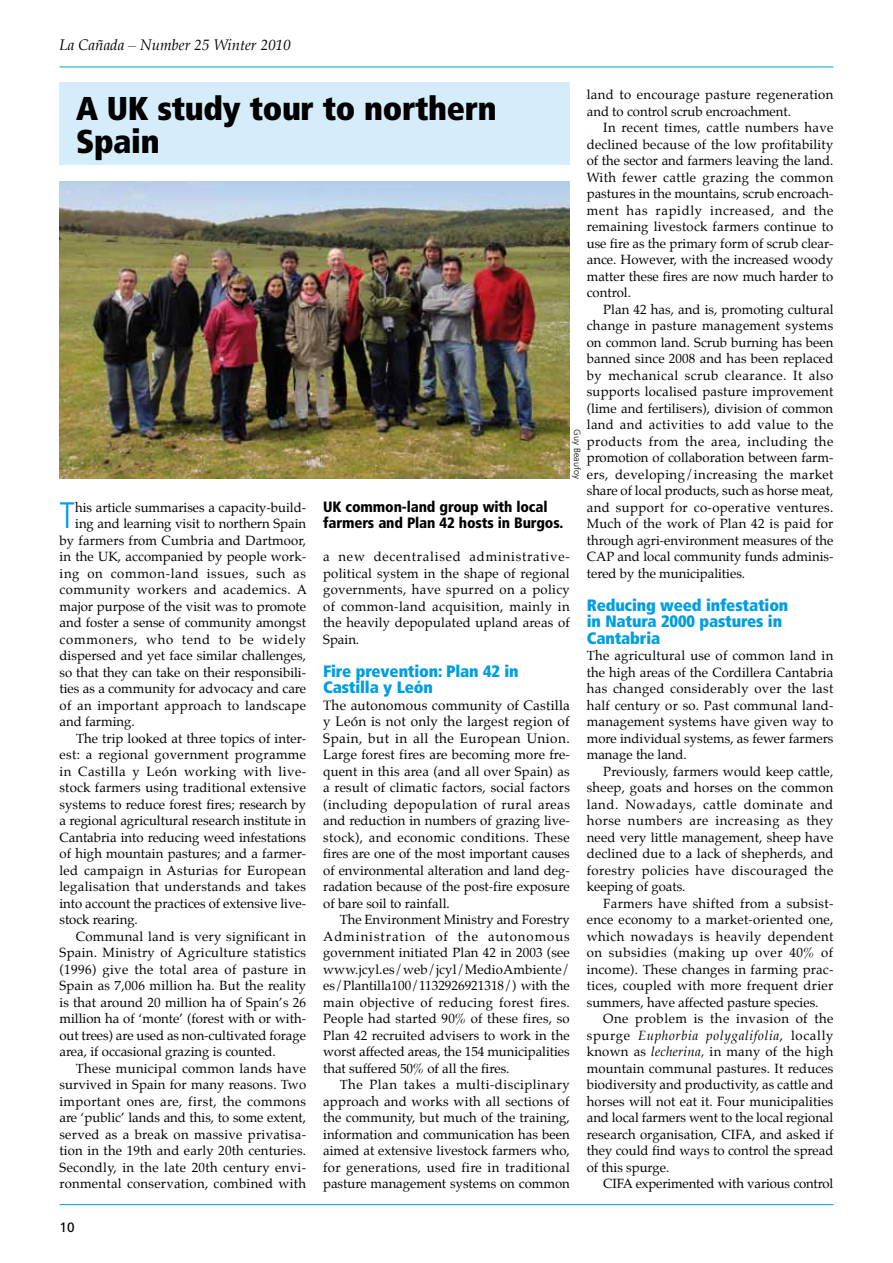
<style>
.page{position:relative;width:893px;height:1263px;background:#fff}
.page>*{position:absolute;margin:0;border:0;box-sizing:border-box;transform-origin:0 0}
.t1{font:300 condensed 36.75px "Frutiger";color:#009ee0}
.t2{font:900 condensed 33px/33px "Frutiger";letter-spacing:-.01em;color:#000}
.t3{font:900 condensed 16.5px/16.5px "Frutiger";letter-spacing:-.01em;color:#009ee0}
.t4{font:900 condensed 15px/16.5px "Frutiger";letter-spacing:-.01em;color:#000}
.t5{font:italic 15px "Palatino";color:#000}
.t6{font:13.5px/16.5px "Palatino";letter-spacing:.03em;color:#000;text-align:justify}
.t7{font:13.5px "Frutiger";color:#000}
.t8{font:13.2px/16.5px "Palatino";letter-spacing:.005em;color:#000;text-align:justify}
.t9{font:13.2px/16.5px "Palatino";letter-spacing:.025em;color:#000}
.t10{font:13.2px "Palatino";letter-spacing:.03em;color:#000}
.t11{font:13.2px "Palatino";letter-spacing:.04em;color:#000}
.t12{font:13.2px "Palatino";letter-spacing:.035em;color:#000}
.t13{font:13.2px "Palatino";letter-spacing:.05em;color:#000}
.t14{font:13.2px "Palatino";letter-spacing:.055em;color:#000}
.t15{font:italic 13.2px "Palatino";color:#000}
.t16{font:300 9px "Frutiger";color:#000}
.s1{font-style:italic}
</style>
<div class="page">
<hr style="left:60px;top:1204px;width:773px;height:1px;background:#009ee0">
<hr style="left:60px;top:67px;width:773px;height:1px;background:#009ee0">
<div style="left:60px;top:82px;width:510px;height:83px;background:#d5edfa"></div>
<img style="left:60px;top:182px;width:510px;height:297px">
<p class="t5" style="left:60px;top:32px;width:233px">La Cañada – Number 25 Winter 2010</p>
<p class="t8" style="left:587px;top:86px;width:248px;text-align:left">early December 2008, he final steps to the legal establishment of the Foundation are cu rently being taken. I volvement by all int rested parties, and those directl involved in the ctive m nagement of common land, is being encouraged.</p>
<p class="t8" style="left:587px;top:185px;width:248px;text-indent:16px">F ther details are available from Andrew Hum hries (andrew@humphries. co.uk) or John Thorley (john@nation&shy;alsheep.org.uk).</p>
<p class="t15" style="left:587px;top:249px;width:151px">Gwyn Jones; Info@efncp.org</p>
<p class="t9" style="left:587px;top:86px;width:248px">land to encourage pasture regeneration and to control scrub encroachment.</p>
<p class="t8" style="left:587px;top:119px;width:248px;text-indent:16px">In recent times, cattle numbers have declined because of the low profitability of the sector and farmers leaving the land.<br>With fewer cattle grazing the common pastures in the mountains, scrub encroach&shy;ment has rapidly increased, and the remaining livestock farmers continue to use fire as the primary form of scrub clear&shy;ance. However, with the increased woody matter these fires are now much harder to control.</p>
<p class="t8" style="left:587px;top:301px;width:248px;text-indent:16px">Plan 42 has, and is, promoting cultural change in pasture management systems on common land. Scrub burning has been banned since 2008 and has been replaced by mechanical scrub clearance. It also supports localised pasture improvement (lime and fertilisers), division of common land and activities to add value to the products from the area, including the promotion of collaboration between farm&shy;ers, developing/increasing the market share of local products, such as horse meat, and support for co-operative ventures.<br>Much of the work of Plan 42 is paid for through agri-environment measures of the CAP and local community funds adminis&shy;tered by the municipalities.</p>
<p class="t3" style="left:587px;top:596px;width:203px">Reducing weed infestation in Natura 2000 pastures in<br>Cantabria</p>
<p class="t8" style="left:587px;top:647px;width:248px">The agricultural use of common land in the high areas of the Cordillera Cantabria has changed considerably over the last half century or so. Past communal land&shy;management systems have given way to more individual systems, as fewer farmers manage the land.</p>
<p class="t8" style="left:587px;top:763px;width:248px;text-indent:16px">Previously, farmers would keep cattle, sheep, goats and horses on the common land. Nowadays, cattle dominate and horse numbers are increasing as they need very little management, sheep have declined due to a lack of shepherds, and forestry policies have discouraged the keeping of goats.</p>
<p class="t8" style="left:587px;top:895px;width:248px;text-indent:17px">Farmers have shifted from a subsist&shy;ence economy to a market-oriented one, which nowadays is heavily dependent on subsidies (making up over 40% of income). These changes in farming prac&shy;tices, coupled with more frequent drier summers, have affected pasture species.</p>
<p class="t8" style="left:587px;top:1010px;width:248px;text-indent:16px">One problem is the invasion of the spurge <span class="s1">Euphorbia polygalifolia</span>, locally known as <span class="s1">lecherina,</span> in many of the high mountain communal pastures. It reduces biodiversity and productivity, as cattle and horses will not eat it. Four municipalities and local farmers went to the local regional research organisation, CIFA, and asked if they could find ways to control the spread of this spurge.</p>
<p class="t8" style="left:603px;top:1175px;width:232px">CIFA experimented with various control</p>
<h2 class="t2" style="left:76px;top:92px;width:422px">A UK study tour to northern<br>Spain</h2>
<p class="t16" style="left:582px;top:429px;width:51px;rotate:90deg">Guy Beaufoy</p>
<p class="t4" style="left:323px;top:498px;width:242px">UK common-land group with local farmers and Plan 42 hosts in Burgos.</p>
<h1 class="t1" style="left:60px;top:494px;width:17px">T</h1>
<p class="t8" style="left:75px;top:499px;width:232px">his article summarises a capacity-build-</p>
<p class="t8" style="left:75px;top:515px;width:232px">ing and learning visit to northern Spain</p>
<p class="t8" style="left:60px;top:532px;width:248px">by farmers from Cumbria and Dartmoor,</p>
<p class="t8" style="left:60px;top:548px;width:248px">in the UK, accompanied by people work-</p>
<p class="t13" style="left:60px;top:562px;width:248px">ing on common-land issues, such as</p>
<p class="t12" style="left:60px;top:579px;width:249px">community workers and academics. A</p>
<p class="t8" style="left:60px;top:598px;width:248px">major purpose of the visit was to promote</p>
<p class="t8" style="left:60px;top:614px;width:248px">and foster a sense of community amongst</p>
<p class="t14" style="left:60px;top:628px;width:248px">commoners, who tend to be widely</p>
<p class="t8" style="left:60px;top:647px;width:248px">dispersed and yet face similar challenges,</p>
<p class="t8" style="left:60px;top:664px;width:248px">so that they can take on their responsibili-</p>
<p class="t8" style="left:60px;top:680px;width:248px">ties as a community for advocacy and care</p>
<p class="t9" style="left:60px;top:697px;width:248px">of an important approach to landscape</p>
<p class="t8" style="left:60px;top:713px;width:77px">and farming.</p>
<p class="t8" style="left:76px;top:730px;width:232px">The trip looked at three topics of inter-</p>
<p class="t10" style="left:60px;top:743px;width:248px">est: a regional government programme</p>
<p class="t11" style="left:60px;top:760px;width:248px">in Castilla y León working with live-</p>
<p class="t8" style="left:60px;top:779px;width:248px">stock farmers using traditional extensive</p>
<p class="t8" style="left:60px;top:796px;width:248px">systems to reduce forest fires; research by</p>
<p class="t8" style="left:60px;top:812px;width:248px">a regional agricultural research institute in</p>
<p class="t8" style="left:60px;top:829px;width:248px">Cantabria into reducing weed infestations</p>
<p class="t8" style="left:60px;top:845px;width:248px">of high mountain pastures; and a farmer-</p>
<p class="t9" style="left:59px;top:862px;width:248px">led campaign in Asturias for European</p>
<p class="t9" style="left:59px;top:878px;width:248px">legalisation that understands and takes</p>
<p class="t8" style="left:59px;top:895px;width:248px">into account the practices of extensive live-</p>
<p class="t8" style="left:59px;top:911px;width:80px">stock rearing.</p>
<p class="t8" style="left:76px;top:928px;width:232px">Communal land is very significant in</p>
<p class="t9" style="left:59px;top:944px;width:248px">Spain. Ministry of Agriculture statistics</p>
<p class="t10" style="left:59px;top:958px;width:248px">(1996) give the total area of pasture in</p>
<p class="t8" style="left:59px;top:977px;width:248px">Spain as 7,006 million ha. But the reality</p>
<p class="t8" style="left:59px;top:994px;width:248px">is that around 20 million ha of Spain’s 26</p>
<p class="t8" style="left:59px;top:1010px;width:248px">million ha of ‘monte’ (forest with or with-</p>
<p class="t8" style="left:59px;top:1027px;width:248px">out trees) are used as non-cultivated forage</p>
<p class="t8" style="left:59px;top:1043px;width:218px">area, if occasional grazing is counted.</p>
<p class="t8" style="left:76px;top:1060px;width:232px">These municipal common lands have</p>
<p class="t8" style="left:59px;top:1076px;width:248px">survived in Spain for many reasons. Two</p>
<p class="t10" style="left:59px;top:1090px;width:248px">important ones are, first, the commons</p>
<p class="t8" style="left:59px;top:1109px;width:248px">are ‘public’ lands and this, to some extent,</p>
<p class="t8" style="left:59px;top:1126px;width:248px">served as a break on massive privatisa-</p>
<p class="t8" style="left:59px;top:1142px;width:248px">tion in the 19th and early 20th centuries.</p>
<p class="t9" style="left:59px;top:1159px;width:248px">Secondly, in the late 20th century envi-</p>
<p class="t8" style="left:59px;top:1175px;width:248px">ronmental conservation, combined with</p>
<p class="t8" style="left:323px;top:548px;width:248px">a new decentralised administrative&shy;political system in the shape of regional governments, have spurred on a policy of common-land acquisition, mainly in the heavily depopulated upland areas of Spain.</p>
<p class="t3" style="left:323px;top:662px;width:197px">Fire prevention: Plan 42 in<br>Castilla y León</p>
<p class="t6" style="left:323px;top:697px;width:248px">The autonomous community of Castilla y León is not only the largest region of Spain, but in all the European Union.</p>
<p class="t8" style="left:323px;top:746px;width:248px">Large forest fires are becoming more fre&shy;quent in this area (and all over Spain) as a result of climatic factors, social factors (including depopulation of rural areas and reduction in numbers of grazing live&shy;stock), and economic conditions. These fires are one of the most important causes of environmental alteration and land deg&shy;radation because of the post-fire exposure of bare soil to rainfall.</p>
<p class="t8" style="left:323px;top:911px;width:248px;text-indent:16px">The Environment Ministry and Forestry Administration of the autonomous government initiated Plan 42 in 2003 (see www.jcyl.es/web/jcyl/MedioAmbiente/ es/Plantilla100/1132926921318/) with the main objective of reducing forest fires.<br>People had started 90% of these fires, so Plan 42 recruited advisers to work in the worst affected areas, the 154 municipalities that suffered 50% of all the fires.</p>
<p class="t8" style="left:323px;top:1076px;width:248px;text-indent:16px">The Plan takes a multi-disciplinary approach and works with all sections of the community, but much of the training, information and communication has been aimed at extensive livestock farmers who, for generations, used fire in traditional pasture management systems on common</p>
<p class="t7" style="left:60px;top:1219px;width:17px">10</p>
</div>
